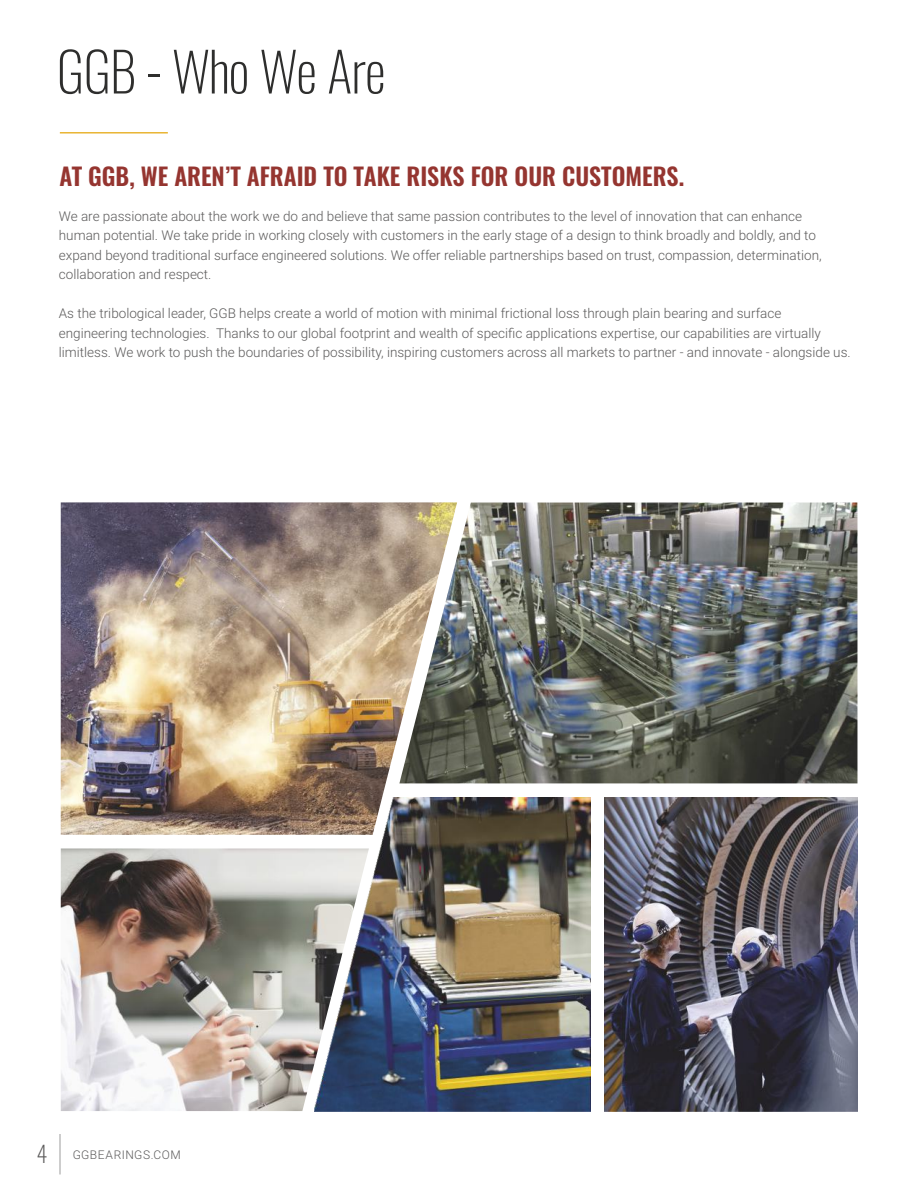
<style>
.page{position:relative;width:918px;height:1188px;background:#fff}
.page>*{position:absolute;margin:0;border:0;box-sizing:border-box;transform-origin:0 0}
.t1{font:200 54px "Oswald";letter-spacing:-.025em;color:#2e2e2d}
.t2{font:600 24px "Oswald";color:#953530}
.t3{font:300 13.5px/19.5px "Roboto";color:#5c5b5b}
.t4{font:300 12px "Roboto";letter-spacing:.04em;color:#5c5b5b}
.s1{font-family:"Oswald";font-weight:200;font-size:22.5px}
</style>
<div class="page">
<hr style="left:60px;top:1134px;width:1px;height:40px;background:#9c9c9c">
<hr style="left:60px;top:132px;width:108px;height:2px;background:#e9b533">
<img style="left:61px;top:502px;width:396px;height:333px">
<img style="left:315px;top:797px;width:276px;height:314px">
<img style="left:604px;top:797px;width:254px;height:314px">
<img style="left:61px;top:849px;width:308px;height:262px">
<img style="left:399px;top:503px;width:458px;height:280px">
<h1 class="t1" style="left:57px;top:35px;width:330px">GGB - Who We Are</h1>
<h2 class="t2" style="left:59px;top:160px;width:626px">AT GGB, WE AREN’T AFRAID TO TAKE RISKS FOR OUR CUSTOMERS.</h2>
<p class="t3" style="left:59px;top:208px;width:764px">We are passionate about the work we do and believe that same passion contributes to the level of innovation that can enhance human potential. We take pride in working closely with customers in the early stage of a design to think broadly and boldly, and to expand beyond traditional surface engineered solutions. We offer reliable partnerships based on trust, compassion, determination, collaboration and respect.</p>
<p class="t3" style="left:59px;top:305px;width:793px">As the tribological leader, GGB helps create a world of motion with minimal frictional loss through plain bearing and surface engineering technologies. Thanks to our global footprint and wealth of specific applications expertise, our capabilities are virtually limitless. We work to push the boundaries of possibility, inspiring customers across all markets to partner - and innovate - alongside us.</p>
<p class="t4" style="left:36px;top:1150px;width:146px"><span class="s1">4</span> GGBEARINGS.COM</p>
</div>
